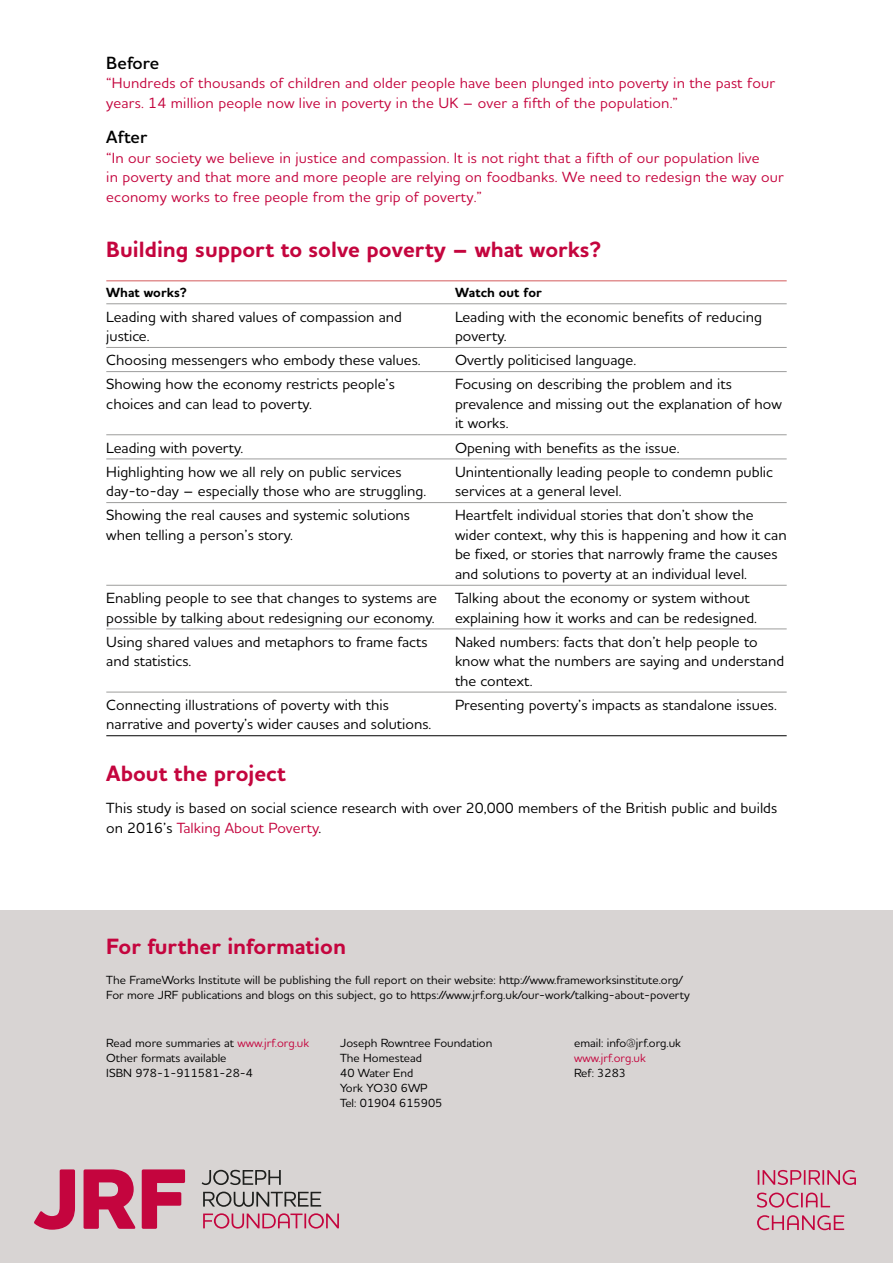
<style>
.page{position:relative;width:893px;height:1263px;background:#fff}
.page>*{position:absolute;margin:0;border:0;box-sizing:border-box;transform-origin:0 0}
.t1{font:700 22.5px "Houschka Alt Pro";color:#c4053e}
.t2{font:600 18px "Houschka Alt Pro";color:#000}
.t3{font:500 15px/19.5px "Houschka Alt Pro";color:#000}
.t4{font:500 15px/19.5px "Houschka Alt Pro";letter-spacing:.01em;color:#c4053e}
.t5{font:700 13.5px "Houschka Alt Pro";color:#000}
.t6{font:500 12px/15px "Houschka Alt Pro";color:#000}
.t7{font:500 12px "Houschka Alt Pro";color:#c4053e}
.s1{color:#c4053e}
</style>
<div class="page">
<hr style="left:106px;top:280px;width:349px;height:1px;background:#e29293">
<hr style="left:455px;top:280px;width:332px;height:1px;background:#e29293">
<hr style="left:106px;top:303px;width:349px;height:1px;background:#9d9d9c">
<hr style="left:455px;top:303px;width:332px;height:1px;background:#9d9d9c">
<hr style="left:106px;top:347px;width:349px;height:1px;background:#9d9d9c">
<hr style="left:455px;top:347px;width:332px;height:1px;background:#9d9d9c">
<hr style="left:106px;top:371px;width:349px;height:1px;background:#9d9d9c">
<hr style="left:455px;top:371px;width:332px;height:1px;background:#9d9d9c">
<hr style="left:106px;top:434px;width:349px;height:1px;background:#9d9d9c">
<hr style="left:455px;top:434px;width:332px;height:1px;background:#9d9d9c">
<hr style="left:106px;top:459px;width:349px;height:1px;background:#9d9d9c">
<hr style="left:455px;top:459px;width:332px;height:1px;background:#9d9d9c">
<hr style="left:106px;top:502px;width:349px;height:1px;background:#9d9d9c">
<hr style="left:455px;top:502px;width:332px;height:1px;background:#9d9d9c">
<hr style="left:106px;top:585px;width:349px;height:1px;background:#9d9d9c">
<hr style="left:455px;top:585px;width:332px;height:1px;background:#9d9d9c">
<hr style="left:106px;top:629px;width:349px;height:1px;background:#9d9d9c">
<hr style="left:455px;top:629px;width:332px;height:1px;background:#9d9d9c">
<hr style="left:106px;top:692px;width:349px;height:1px;background:#9d9d9c">
<hr style="left:455px;top:692px;width:332px;height:1px;background:#9d9d9c">
<hr style="left:106px;top:735px;width:349px;height:1px;background:#000">
<hr style="left:455px;top:735px;width:332px;height:1px;background:#000">
<div style="left:0;top:910px;width:893px;height:353px;background:#d8d4d3"></div>
<svg style="left:758px;top:1170px;width:98px;height:15px"></svg>
<svg style="left:757px;top:1192px;width:73px;height:15px"></svg>
<svg style="left:757px;top:1215px;width:87px;height:15px"></svg>
<svg style="left:34px;top:1169px;width:41px;height:61px"></svg>
<svg style="left:84px;top:1169px;width:52px;height:60px"></svg>
<svg style="left:142px;top:1169px;width:43px;height:60px"></svg>
<svg style="left:202px;top:1170px;width:79px;height:15px"></svg>
<svg style="left:203px;top:1191px;width:118px;height:16px"></svg>
<svg style="left:203px;top:1213px;width:136px;height:15px"></svg>
<p class="t2" style="left:106px;top:51px;width:55px">Before</p>
<p class="t4" style="left:106px;top:73px;width:670px">“Hundreds of thousands of children and older people have been plunged into poverty in the past four years. 14 million people now live in poverty in the UK – over a fifth of the population.”</p>
<p class="t2" style="left:106px;top:126px;width:42px">After</p>
<p class="t4" style="left:106px;top:148px;width:679px">“In our society we believe in justice and compassion. It is not right that a fifth of our population live<br>in poverty and that more and more people are relying on foodbanks. We need to redesign the way our economy works to free people from the grip of poverty.”</p>
<h1 class="t1" style="left:106px;top:235px;width:496px">Building support to solve poverty – what works?</h1>
<p class="t5" style="left:106px;top:284px;width:82px">What works?</p>
<p class="t5" style="left:455px;top:284px;width:88px">Watch out for</p>
<p class="t3" style="left:106px;top:306px;width:297px">Leading with shared values of compassion and justice.</p>
<p class="t3" style="left:455px;top:306px;width:309px">Leading with the economic benefits of reducing poverty.</p>
<p class="t3" style="left:106px;top:350px;width:316px">Choosing messengers who embody these values.</p>
<p class="t3" style="left:455px;top:350px;width:183px">Overtly politicised language.</p>
<p class="t3" style="left:106px;top:374px;width:290px">Showing how the economy restricts people’s choices and can lead to poverty.</p>
<p class="t3" style="left:455px;top:374px;width:328px">Focusing on describing the problem and its prevalence and missing out the explanation of how it works.</p>
<p class="t3" style="left:106px;top:437px;width:139px">Leading with poverty.</p>
<p class="t3" style="left:455px;top:437px;width:226px">Opening with benefits as the issue.</p>
<p class="t3" style="left:106px;top:461px;width:321px">Highlighting how we all rely on public services day‑to-day – especially those who are struggling.</p>
<p class="t3" style="left:455px;top:461px;width:320px">Unintentionally leading people to condemn public services at a general level.</p>
<p class="t3" style="left:106px;top:505px;width:305px">Showing the real causes and systemic solutions when telling a person’s story.</p>
<p class="t3" style="left:455px;top:505px;width:333px">Heartfelt individual stories that don’t show the wider context, why this is happening and how it can be fixed, or stories that narrowly frame the causes and solutions to poverty at an individual level.</p>
<p class="t3" style="left:106px;top:588px;width:332px">Enabling people to see that changes to systems are possible by talking about redesigning our economy.</p>
<p class="t3" style="left:455px;top:588px;width:303px">Talking about the economy or system without explaining how it works and can be redesigned.</p>
<p class="t3" style="left:106px;top:631px;width:323px">Using shared values and metaphors to frame facts and statistics.</p>
<p class="t3" style="left:455px;top:631px;width:331px">Naked numbers: facts that don’t help people to know what the numbers are saying and understand the context.</p>
<p class="t3" style="left:106px;top:695px;width:326px">Connecting illustrations of poverty with this narrative and poverty’s wider causes and solutions.</p>
<p class="t3" style="left:455px;top:695px;width:323px">Presenting poverty’s impacts as standalone issues.</p>
<h1 class="t1" style="left:106px;top:759px;width:181px">About the project</h1>
<p class="t3" style="left:106px;top:798px;width:672px">This study is based on social science research with over 20,000 members of the British public and builds on 2016’s <span class="s1">Talking About Poverty</span>.</p>
<h1 class="t1" style="left:106px;top:932px;width:241px">For further information</h1>
<p class="t6" style="left:106px;top:972px;width:585px">The FrameWorks Institute will be publishing the full report on their website: http://www.frameworksinstitute.org/<br>For more JRF publications and blogs on this subject, go to https://www.jrf.org.uk/our-work/talking-about-poverty</p>
<p class="t6" style="left:106px;top:1035px;width:204px">Read more summaries at <span class="s1">www.jrf.org.uk<br></span>Other formats available<br>ISBN 978-1-911581-28-4</p>
<p class="t6" style="left:340px;top:1035px;width:154px">Joseph Rowntree Foundation<br>The Homestead<br>40 Water End<br>York YO30 6WP<br>Tel: 01904 615905</p>
<p class="t6" style="left:574px;top:1035px;width:109px">email: info@jrf.org.uk</p>
<p class="t7" style="left:574px;top:1050px;width:73px">www.jrf.org.uk</p>
<p class="t6" style="left:574px;top:1065px;width:54px">Ref: 3283</p>
</div>
